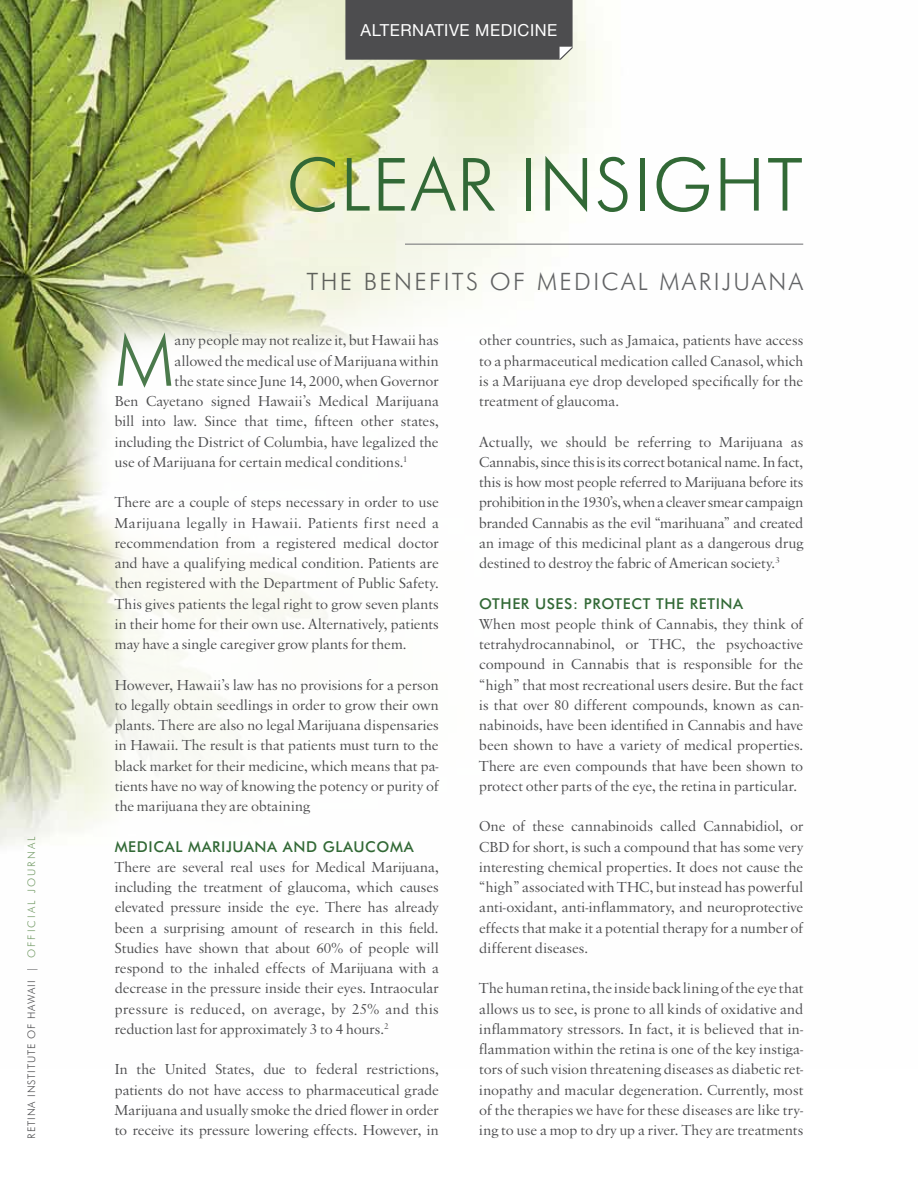
<style>
.page{position:relative;width:918px;height:1188px;background:#fff}
.page>*{position:absolute;margin:0;border:0;box-sizing:border-box;transform-origin:0 0}
.t1{font:300 73.5px "Futura BT";letter-spacing:.02em;color:#326936}
.t2{font:300 71.7px "Futura BT";color:#4b7a4c}
.t3{font:300 24px "Futura BT";letter-spacing:.1em;color:#636466}
.t4{font:16.5px "Helvetica Neue";letter-spacing:.03em;color:#fff}
.t5{font:15px/20.2px "Sabon";letter-spacing:.005em;color:#4d4d4f;text-align:justify}
.t6{font:500 15px "Futura BT";letter-spacing:.04em;color:#326936}
.t7{font:300 10.5px "Futura BT";letter-spacing:.08em;color:#4d4d4f}
.s1{color:#769d69}
</style>
<div class="page">
<img style="left:0;top:0;width:804px;height:846px">
<svg style="left:51px;top:194px;width:516px;height:652px"></svg>
<div style="left:345px;top:0;width:228px;height:60px;background:#4d4d4f"></div>
<hr style="left:405px;top:244px;width:398px;height:1px;background:#6d6e71">
<p class="t7" style="left:25px;top:1138px;width:302px;rotate:-90deg">RETINA I NSTITUTE OF HAWAII | <span class="s1">OFFI C IA L J O U R N AL</span></p>
<p class="t4" style="left:361px;top:20px;width:198px">ALTERNATIVE MEDICINE</p>
<h1 class="t1" style="left:286px;top:140px;width:518px">CLEAR INSIGHT</h1>
<h3 class="t3" style="left:306px;top:267px;width:498px">THE BENEFITS OF MEDICAL MARIJUANA</h3>
<h2 class="t2" style="left:115px;top:317px;width:61px">M</h2>
<p class="t5" style="left:175px;top:331px;width:266px">any people may not realize it, but Hawaii has</p>
<p class="t5" style="left:175px;top:352px;width:266px">allowed the medical use of Marijuana within</p>
<p class="t5" style="left:175px;top:372px;width:266px">the state since June 14, 2000, when Governor</p>
<p class="t5" style="left:115px;top:392px;width:326px">Ben Cayetano signed Hawaii’s Medical Marijuana</p>
<p class="t5" style="left:115px;top:412px;width:325px">bill into law. Since that time, fifteen other states,</p>
<p class="t5" style="left:115px;top:433px;width:325px">including the District of Columbia, have legalized the</p>
<p class="t5" style="left:115px;top:453px;width:294px">use of Marijuana for certain medical conditions.<sup>1</sup></p>
<p class="t5" style="left:115px;top:493px;width:326px">There are a couple of steps necessary in order to use Marijuana legally in Hawaii. Patients first need a recommendation from a registered medical doctor and have a qualifying medical condition. Patients are then registered with the Department of Public Safety.<br>This gives patients the legal right to grow seven plants in their home for their own use. Alternatively, patients may have a single caregiver grow plants for them.</p>
<p class="t5" style="left:115px;top:676px;width:326px">However, Hawaii’s law has no provisions for a person to legally obtain seedlings in order to grow their own plants. There are also no legal Marijuana dispensaries in Hawaii. The result is that patients must turn to the black market for their medicine, which means that pa&shy;tients have no way of knowing the potency or purity of the marijuana they are obtaining</p>
<p class="t6" style="left:115px;top:837px;width:300px">MEDICAL MARIJUANA AND GLAUCOMA</p>
<p class="t5" style="left:115px;top:858px;width:326px">There are several real uses for Medical Marijuana, including the treatment of glaucoma, which causes elevated pressure inside the eye. There has already been a surprising amount of research in this field.<br>Studies have shown that about 60% of people will respond to the inhaled effects of Marijuana with a decrease in the pressure inside their eyes. Intraocular pressure is reduced, on average, by 25% and this reduction last for approximately 3 to 4 hours.<sup>2</sup></p>
<p class="t5" style="left:115px;top:1060px;width:326px">In the United States, due to federal restrictions, patients do not have access to pharmaceutical grade Marijuana and usually smoke the dried flower in order to receive its pressure lowering effects. However, in</p>
<p class="t5" style="left:479px;top:331px;width:325px">other countries, such as Jamaica, patients have access to a pharmaceutical medication called Canasol, which is a Marijuana eye drop developed specifically for the treatment of glaucoma.</p>
<p class="t5" style="left:479px;top:433px;width:326px">Actually, we should be referring to Marijuana as Cannabis, since this is its correct botanical name. In fact, this is how most people referred to Marijuana before its prohibition in the 1930’s, when a cleaver smear campaign branded Cannabis as the evil “marihuana” and created an image of this medicinal plant as a dangerous drug destined to destroy the fabric of American society.<sup>3</sup></p>
<p class="t6" style="left:479px;top:594px;width:265px">OTHER USES: PROTECT THE RETINA</p>
<p class="t5" style="left:479px;top:615px;width:326px">When most people think of Cannabis, they think of tetrahydrocannabinol, or THC, the psychoactive compound in Cannabis that is responsible for the “high” that most recreational users desire. But the fact is that over 80 different compounds, known as can&shy;nabinoids, have been identified in Cannabis and have been shown to have a variety of medical properties.<br>There are even compounds that have been shown to protect other parts of the eye, the retina in particular.</p>
<p class="t5" style="left:479px;top:817px;width:326px">One of these cannabinoids called Cannabidiol, or CBD for short, is such a compound that has some very interesting chemical properties. It does not cause the “high” associated with THC, but instead has powerful anti-oxidant, anti-inflammatory, and neuroprotective effects that make it a potential therapy for a number of different diseases.</p>
<p class="t5" style="left:479px;top:979px;width:326px">The human retina, the inside back lining of the eye that allows us to see, is prone to all kinds of oxidative and inflammatory stressors. In fact, it is believed that in&shy;flammation within the retina is one of the key instiga&shy;tors of such vision threatening diseases as diabetic ret&shy;inopathy and macular degeneration. Currently, most of the therapies we have for these diseases are like try&shy;ing to use a mop to dry up a river. They are treatments</p>
</div>
